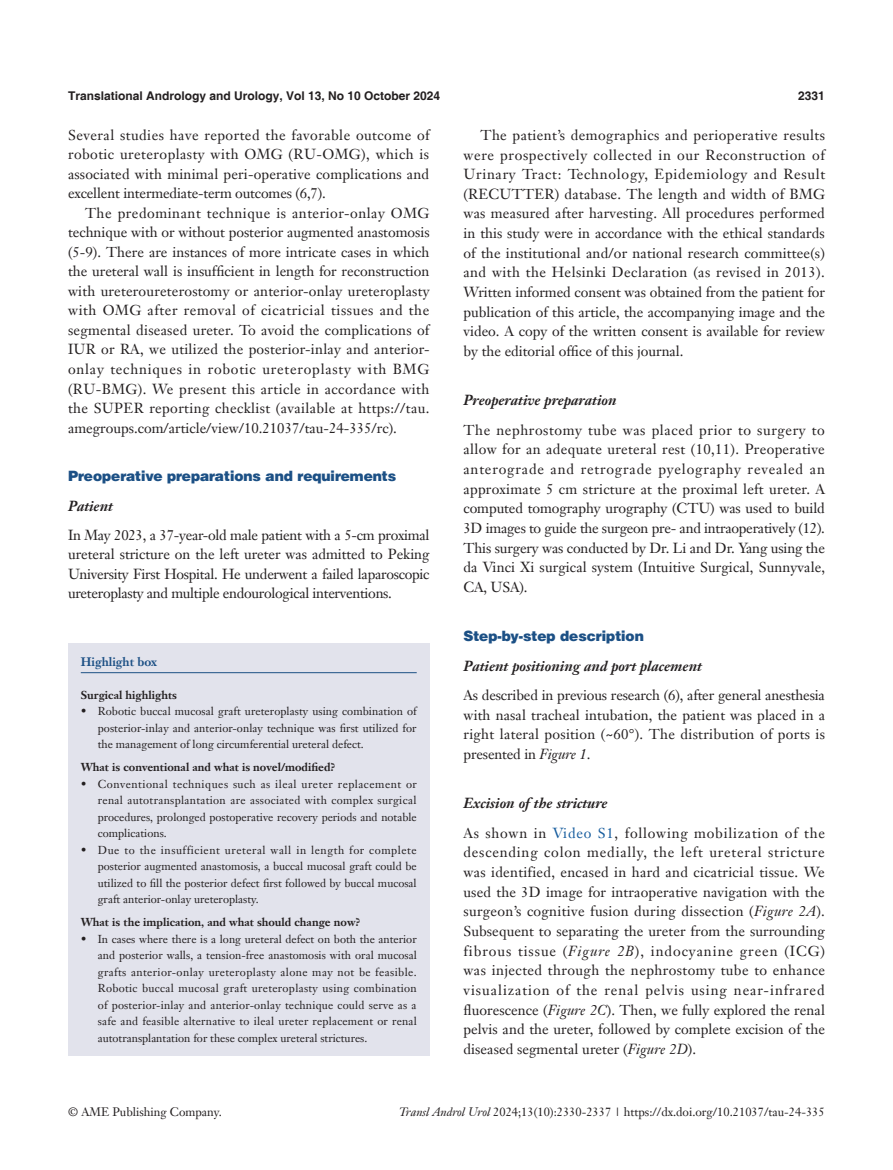
<style>
.page{position:relative;width:893px;height:1170px;background:#fff}
.page>*{position:absolute;margin:0;border:0;box-sizing:border-box;transform-origin:0 0}
.t1{font:14.25px/19.6px "Janson Text LT";color:#231f20;text-align:justify}
._2ji-6_5{font:italic 700 14.25px "Janson Text LT";color:#231f20}
._1ji-6_5{font:900 14.25px "Helvetica";color:#1c5085}
.t2{font:12px "Janson Text LT";color:#231f20}
.t3{font:700 12px "Helvetica";color:#231f20}
.Cite{font:700 12px "Janson Text LT";color:#1c5085}
.box-zhengwen{font:11.25px/16.5px "Janson Text LT";color:#231f20;text-align:justify}
.box-biaoti-1_5mm{font:700 11.25px "Janson Text LT";color:#231f20}
.box-biaoti{font:700 11.25px "Janson Text LT";color:#231f20}
.s1{font-style:italic}
.s2{color:#175d9e}
</style>
<div class="page">
<div style="left:68px;top:643px;width:361px;height:412px;background:#e2e3ec"></div>
<hr style="left:81px;top:672px;width:336px;height:1px;background:#1c5085">
<p class="t3" style="left:68px;top:88px;width:374px">Translational Andrology and Urology, Vol 13, No 10 October 2024</p>
<p class="t3" style="left:798px;top:88px;width:28px">2331</p>
<p class="t1" style="left:68px;top:125px;width:363px">Several studies have reported the favorable outcome of robotic ureteroplasty with OMG (RU-OMG), which is associated with minimal peri-operative complications and excellent intermediate-term outcomes (6,7).</p>
<p class="t1" style="left:68px;top:203px;width:363px;text-indent:17px">The predominant technique is anterior-onlay OMG technique with or without posterior augmented anastomosis (5-9). There are instances of more intricate cases in which the ureteral wall is insufficient in length for reconstruction with ureteroureterostomy or anterior-onlay ureteroplasty with OMG after removal of cicatricial tissues and the segmental diseased ureter. To avoid the complications of IUR or RA, we utilized the posterior-inlay and anterior&shy;onlay techniques in robotic ureteroplasty with BMG (RU-BMG). We present this article in accordance with the SUPER reporting checklist (available at https://tau. amegroups.com/article/view/10.21037/tau-24-335/rc).</p>
<p class="_1ji-6_5" style="left:68px;top:467px;width:330px">Preoperative preparations and requirements</p>
<p class="_2ji-6_5" style="left:68px;top:496px;width:46px">Patient</p>
<p class="t1" style="left:68px;top:525px;width:363px">In May 2023, a 37-year-old male patient with a 5-cm proximal ureteral stricture on the left ureter was admitted to Peking University First Hospital. He underwent a failed laparoscopic ureteroplasty and multiple endourological interventions.</p>
<p class="Cite" style="left:81px;top:654px;width:78px">Highlight box</p>
<p class="box-biaoti" style="left:81px;top:687px;width:98px">Surgical highlights</p>
<p class="box-zhengwen" style="left:98px;top:703px;width:320px;text-indent:-17px">• Robotic buccal mucosal graft ureteroplasty using combination of posterior-inlay and anterior-onlay technique was first utilized for the management of long circumferential ureteral defect.</p>
<p class="box-biaoti-1_5mm" style="left:81px;top:759px;width:256px">What is conventional and what is novel/modified?</p>
<p class="box-zhengwen" style="left:98px;top:775px;width:321px;text-indent:-17px">• Conventional techniques such as ileal ureter replacement or renal autotransplantation are associated with complex surgical procedures, prolonged postoperative recovery periods and notable complications.</p>
<p class="box-zhengwen" style="left:98px;top:841px;width:320px;text-indent:-17px">• Due to the insufficient ureteral wall in length for complete posterior augmented anastomosis, a buccal mucosal graft could be utilized to fill the posterior defect first followed by buccal mucosal graft anterior-onlay ureteroplasty.</p>
<p class="box-biaoti-1_5mm" style="left:81px;top:914px;width:281px">What is the implication, and what should change now?</p>
<p class="box-zhengwen" style="left:98px;top:930px;width:321px;text-indent:-17px">• In cases where there is a long ureteral defect on both the anterior and posterior walls, a tension-free anastomosis with oral mucosal grafts anterior-onlay ureteroplasty alone may not be feasible.<br>Robotic buccal mucosal graft ureteroplasty using combination of posterior-inlay and anterior-onlay technique could serve as a safe and feasible alternative to ileal ureter replacement or renal autotransplantation for these complex ureteral strictures.</p>
<p class="t1" style="left:463px;top:125px;width:363px;text-indent:17px">The patient’s demographics and perioperative results were prospectively collected in our Reconstruction of Urinary Tract: Technology, Epidemiology and Result (RECUTTER) database. The length and width of BMG was measured after harvesting. All procedures performed in this study were in accordance with the ethical standards of the institutional and/or national research committee(s) and with the Helsinki Declaration (as revised in 2013).<br>Written informed consent was obtained from the patient for publication of this article, the accompanying image and the video. A copy of the written consent is available for review by the editorial office of this journal.</p>
<p class="_2ji-6_5" style="left:463px;top:391px;width:155px">Preoperative preparation</p>
<p class="t1" style="left:463px;top:420px;width:363px">The nephrostomy tube was placed prior to surgery to allow for an adequate ureteral rest (10,11). Preoperative anterograde and retrograde pyelography revealed an approximate 5 cm stricture at the proximal left ureter. A computed tomography urography (CTU) was used to build 3D images to guide the surgeon pre- and intraoperatively (12).<br>This surgery was conducted by Dr. Li and Dr. Yang using the da Vinci Xi surgical system (Intuitive Surgical, Sunnyvale, CA, USA).</p>
<p class="_1ji-6_5" style="left:463px;top:626px;width:182px">Step-by-step description</p>
<p class="_2ji-6_5" style="left:463px;top:656px;width:240px">Patient positioning and port placement</p>
<p class="t1" style="left:463px;top:685px;width:363px">As described in previous research (6), after general anesthesia with nasal tracheal intubation, the patient was placed in a right lateral position (~60°). The distribution of ports is presented in <span class="s1">Figure 1</span>.</p>
<p class="_2ji-6_5" style="left:463px;top:794px;width:146px">Excision of the stricture</p>
<p class="t1" style="left:463px;top:822px;width:363px">As shown in <span class="s2">Video S1</span>, following mobilization of the descending colon medially, the left ureteral stricture was identified, encased in hard and cicatricial tissue. We used the 3D image for intraoperative navigation with the surgeon’s cognitive fusion during dissection (<span class="s1">Figure 2A</span>).<br>Subsequent to separating the ureter from the surrounding fibrous tissue (<span class="s1">Figure 2B</span>), indocyanine green (ICG) was injected through the nephrostomy tube to enhance visualization of the renal pelvis using near-infrared fluorescence (<span class="s1">Figure 2C</span>). Then, we fully explored the renal pelvis and the ureter, followed by complete excision of the diseased segmental ureter (<span class="s1">Figure 2D</span>).</p>
<p class="t2" style="left:68px;top:1104px;width:155px">© AME Publishing Company.</p>
<p class="t2" style="left:399px;top:1104px;width:427px"><span class="s1">Transl Androl Urol</span> 2024;13(10):2330-2337 | https://dx.doi.org/10.21037/tau-24-335</p>
</div>
